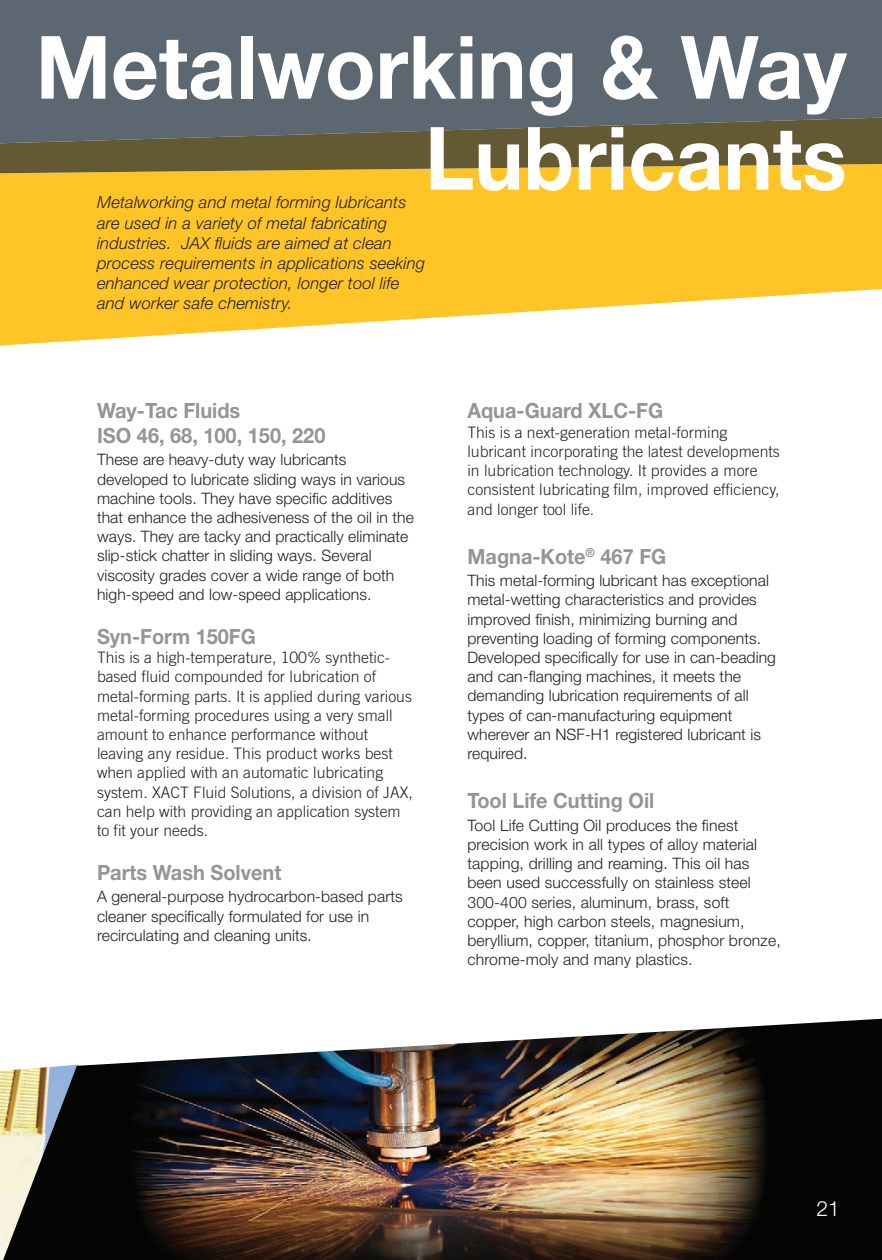
<style>
.page{position:relative;width:882px;height:1260px;background:#fff}
.page>*{position:absolute;margin:0;border:0;box-sizing:border-box;transform-origin:0 0}
.t1{font:700 87.5px "Helvetica Neue";color:#fff;scale:.95 1}
.t2{font:700 21px/24.5px "Helvetica Neue";color:#939598;scale:.95 1}
.t3{font:300 21px "Helvetica Neue";color:#fff}
.t4{font:italic 300 16.62px/20.1px "Helvetica Neue";letter-spacing:.01em;color:#231f20}
.t5{font:300 15.75px/19.2px "Helvetica Neue";letter-spacing:.005em;color:#231f20}
.t6{font:300 15.75px/19.2px "Trade Gothic";color:#231f20}
</style>
<div class="page">
<img style="left:0;top:1070px;width:3px;height:190px">
<img style="left:3px;top:1019px;width:879px;height:241px">
<div style="left:0;top:0;width:882px;height:118px;background:#5c6771"></div>
<svg style="left:0;top:173px;width:882px;height:173px;fill:#ffc526"></svg>
<svg style="left:0;top:118px;width:882px;height:55px;background:#6e6541"></svg>
<h1 class="t1" style="left:36px;top:13px;width:855px">Metalworking &amp; Way</h1>
<p class="t4" style="left:97px;top:192px;width:311px">Metalworking and metal forming lubricants</p>
<h1 class="t1" style="left:425px;top:104px;width:445px">Lubricants</h1>
<p class="t4" style="left:97px;top:212px;width:329px">are used in a variety of metal fabricating industries. JAX fluids are aimed at clean process requirements in applications seeking enhanced wear protection, longer tool life and worker safe chemistry.</p>
<h2 class="t2" style="left:97px;top:398px;width:242px">Way-Tac Fluids<br>ISO 46, 68, 100, 150, 220</h2>
<p class="t5" style="left:97px;top:450px;width:318px">These are heavy-duty way lubricants developed to lubricate sliding ways in various machine tools. They have specific additives that enhance the adhesiveness of the oil in the ways. They are tacky and practically eliminate slip-stick chatter in sliding ways. Several viscosity grades cover a wide range of both high-speed and low-speed applications.</p>
<h2 class="t2" style="left:97px;top:624px;width:169px">Syn-Form 150FG</h2>
<p class="t6" style="left:97px;top:648px;width:317px">This is a high-temperature, 100% synthetic&shy;based fluid compounded for lubrication of metal-forming parts. It is applied during various metal-forming procedures using a very small amount to enhance performance without leaving any residue. This product works best when applied with an automatic lubricating system. XACT Fluid Solutions, a division of JAX, can help with providing an application system to fit your needs.</p>
<h2 class="t2" style="left:97px;top:860px;width:196px">Parts Wash Solvent</h2>
<p class="t5" style="left:97px;top:887px;width:307px">A general-purpose hydrocarbon-based parts cleaner specifically formulated for use in recirculating and cleaning units.</p>
<h2 class="t2" style="left:467px;top:398px;width:208px">Aqua-Guard XLC-FG</h2>
<p class="t6" style="left:467px;top:422px;width:314px">This is a next-generation metal-forming lubricant incorporating the latest developments in lubrication technology. It provides a more consistent lubricating film, improved efficiency, and longer tool life.</p>
<h2 class="t2" style="left:467px;top:543px;width:211px">Magna-Kote<sup>®</sup> 467 FG</h2>
<p class="t5" style="left:467px;top:570px;width:310px">This metal-forming lubricant has exceptional metal-wetting characteristics and provides improved finish, minimizing burning and preventing loading of forming components.<br>Developed specifically for use in can-beading and can-flanging machines, it meets the demanding lubrication requirements of all types of can-manufacturing equipment wherever an NSF-H1 registered lubricant is required.</p>
<h2 class="t2" style="left:467px;top:788px;width:198px">Tool Life Cutting Oil</h2>
<p class="t5" style="left:467px;top:815px;width:315px">Tool Life Cutting Oil produces the finest precision work in all types of alloy material tapping, drilling and reaming. This oil has been used successfully on stainless steel 300-400 series, aluminum, brass, soft copper, high carbon steels, magnesium, beryllium, copper, titanium, phosphor bronze, chrome-moly and many plastics.</p>
<h2 class="t3" style="left:816px;top:1196px;width:25px">21</h2>
</div>
